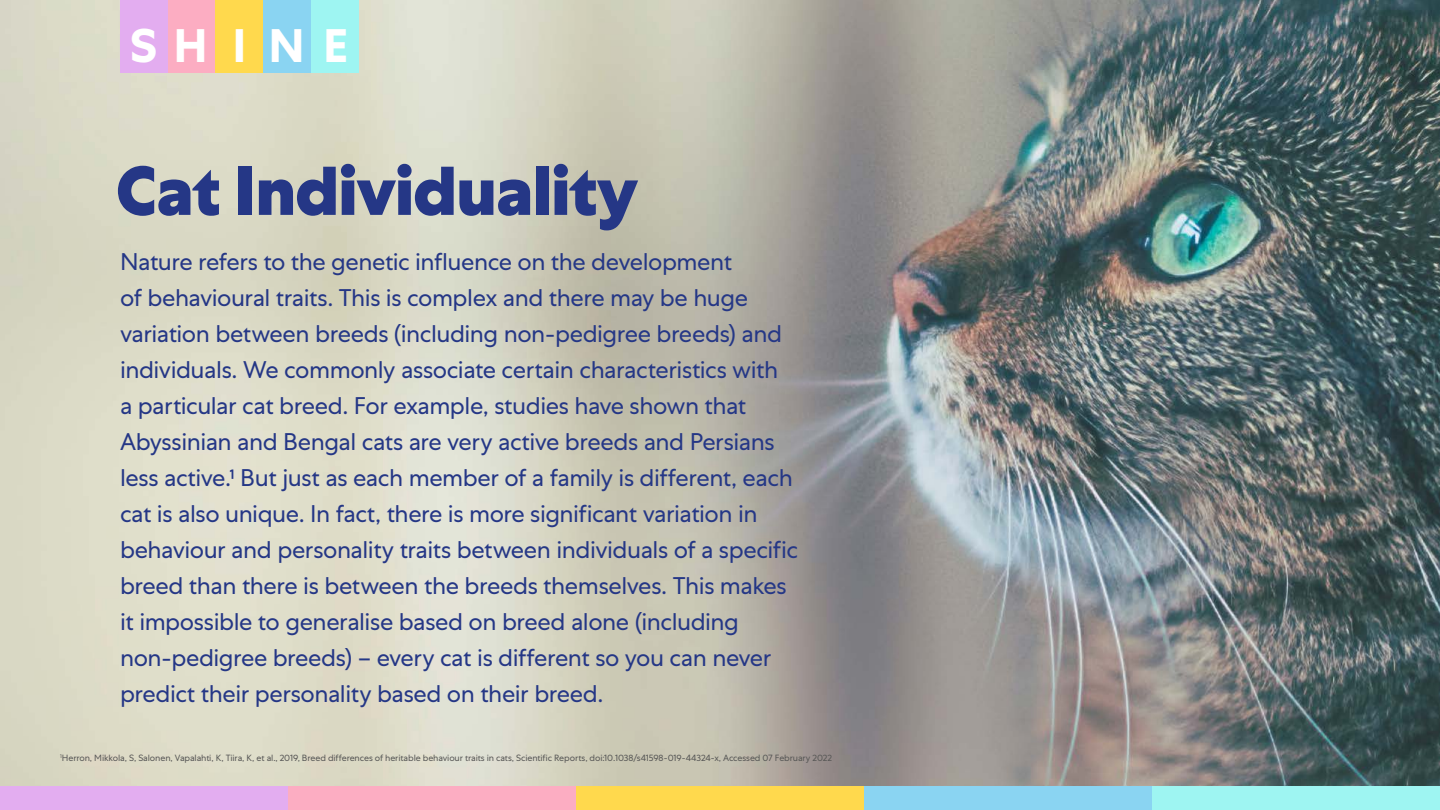
<style>
.page{position:relative;width:1440px;height:810px;background:#fff}
.page>*{position:absolute;margin:0;border:0;box-sizing:border-box;transform-origin:0 0}
.t1{font:800 68.85px "Mars Centra";letter-spacing:-.025em;color:#253786}
.t2{font:700 46.95px "Mars Centra";letter-spacing:.43em;color:#fff}
.t3{font:24px/36px "Mars Centra";letter-spacing:-.02em;color:#253786}
.t4{font:9px "Mars Centra";letter-spacing:-.015em;color:#575756}
</style>
<div class="page">
<img style="left:0;top:0;width:1440px;height:786px">
<div style="left:0;top:786px;width:288px;height:24px;background:#e3adf0"></div>
<div style="left:288px;top:786px;width:288px;height:24px;background:#fcadc2"></div>
<div style="left:576px;top:786px;width:288px;height:24px;background:#ffd94d"></div>
<div style="left:864px;top:786px;width:288px;height:24px;background:#8ad4f2"></div>
<div style="left:1152px;top:786px;width:288px;height:24px;background:#9ef5f2"></div>
<div style="left:120px;top:0;width:48px;height:73px;background:#e3adf0"></div>
<div style="left:168px;top:0;width:48px;height:73px;background:#fcadc2"></div>
<div style="left:216px;top:0;width:47px;height:73px;background:#ffd94d"></div>
<div style="left:263px;top:0;width:48px;height:73px;background:#8ad4f2"></div>
<div style="left:311px;top:0;width:48px;height:73px;background:#9ef5f2"></div>
<h2 class="t2" style="left:130px;top:18px;width:220px">SHINE</h2>
<h1 class="t1" style="left:116px;top:149px;width:524px">Cat Individuality</h1>
<p class="t3" style="left:120px;top:244px;width:680px">Nature refers to the genetic influence on the development<br>of behavioural traits. This is complex and there may be huge variation between breeds (including non-pedigree breeds) and individuals. We commonly associate certain characteristics with<br>a particular cat breed. For example, studies have shown that Abyssinian and Bengal cats are very active breeds and Persians less active.¹ But just as each member of a family is different, each cat is also unique. In fact, there is more significant variation in behaviour and personality traits between individuals of a specific breed than there is between the breeds themselves. This makes it impossible to generalise based on breed alone (including non-pedigree breeds) – every cat is different so you can never predict their personality based on their breed.</p>
<p class="t4" style="left:60px;top:752px;width:774px"><sup>1</sup>Herron, Mikkola, S, Salonen, Vapalahti, K, Tiira, K, et al., 2019, Breed differences of heritable behaviour traits in cats, Scientific Reports, doi:10.1038/s41598-019-44324-x, Accessed 07 February 2022</p>
</div>
